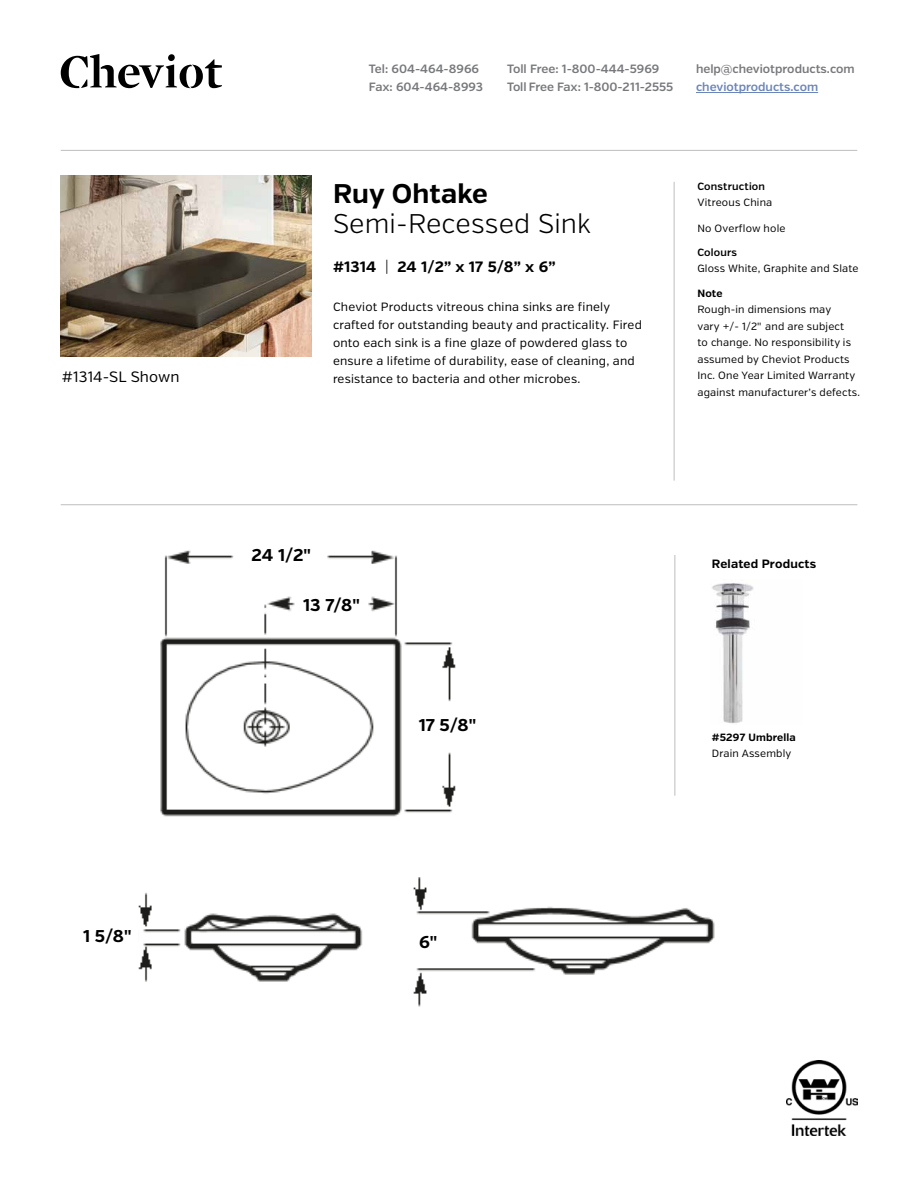
<style>
.page{position:relative;width:918px;height:1188px;background:#fff}
.page>*{position:absolute;margin:0;border:0;box-sizing:border-box;transform-origin:0 0}
.t1{font:300 27px "Verb";letter-spacing:.005em;color:#000}
.t2{font:700 27px "Verb";letter-spacing:.005em;color:#000}
.t3{font:700 17.1px "Verb";color:#000}
.t4{font:700 15px "Verb";letter-spacing:.01em;color:#000}
.t5{font:15px "Verb";letter-spacing:.01em;color:#000}
.t6{font:12px/18px "Verb";letter-spacing:.015em;color:#000}
.t7{font:600 12px/18px "Verb";color:#77787b}
.t8{font:600 12px "Verb";color:#6b85b9}
.t9{font:700 12px "Verb";letter-spacing:.015em;color:#000}
.t10{font:10.5px/16.5px "Verb";letter-spacing:.015em;color:#000}
.t11{font:600 10.5px "Verb";letter-spacing:.015em;color:#000}
.t12{font:700 10.5px "Verb";letter-spacing:.015em;color:#000}
.s1{font-weight:300}
</style>
<div class="page">
<img style="left:787px;top:1061px;width:70px;height:74px">
<img style="left:61px;top:176px;width:251px;height:180px">
<img style="left:160px;top:550px;width:296px;height:267px">
<img style="left:138px;top:892px;width:225px;height:90px">
<img style="left:413px;top:878px;width:302px;height:129px">
<div style="left:398px;top:918px;width:61px;height:46px;background:#fff"></div>
<div style="left:410px;top:703px;width:76px;height:43px;background:#fff"></div>
<img style="left:712px;top:583px;width:42px;height:141px">
<hr style="left:674px;top:555px;width:1px;height:241px;background:#bcbec0">
<hr style="left:61px;top:150px;width:796px;height:1px;background:#bcbec0">
<hr style="left:61px;top:504px;width:796px;height:1px;background:#bcbec0">
<hr style="left:674px;top:182px;width:1px;height:299px;background:#bcbec0">
<svg style="left:61px;top:54px;width:161px;height:34px"></svg>
<hr style="left:696px;top:92px;width:122px;height:1px;background:#6b85b9">
<p class="t7" style="left:369px;top:60px;width:116px">Tel: 604-464-8966<br>Fax: 604-464-8993</p>
<p class="t7" style="left:507px;top:60px;width:168px">Toll Free: 1-800-444-5969<br>Toll Free Fax: 1-800-211-2555</p>
<p class="t7" style="left:696px;top:60px;width:160px">help@cheviotproducts.com</p>
<p class="t8" style="left:696px;top:80px;width:124px">cheviotproducts.com</p>
<h1 class="t2" style="left:333px;top:178px;width:157px">Ruy Ohtake</h1>
<h1 class="t1" style="left:333px;top:208px;width:260px">Semi-Recessed Sink</h1>
<h3 class="t4" style="left:333px;top:258px;width:224px">#1314 <span class="s1">|</span> 24 1/2” x 17 5/8” x 6”</h3>
<p class="t6" style="left:333px;top:298px;width:310px">Cheviot Products vitreous china sinks are finely crafted for outstanding beauty and practicality. Fired onto each sink is a fine glaze of powdered glass to ensure a lifetime of durability, ease of cleaning, and</p>
<h3 class="t5" style="left:62px;top:368px;width:119px">#1314-SL Shown</h3>
<p class="t6" style="left:333px;top:370px;width:249px">resistance to bacteria and other microbes.</p>
<p class="t11" style="left:697px;top:180px;width:69px">Construction</p>
<p class="t10" style="left:697px;top:195px;width:76px">Vitreous China</p>
<p class="t10" style="left:697px;top:220px;width:90px">No Overflow hole</p>
<p class="t11" style="left:697px;top:246px;width:41px">Colours</p>
<p class="t10" style="left:697px;top:261px;width:163px">Gloss White, Graphite and Slate</p>
<p class="t12" style="left:697px;top:287px;width:27px">Note</p>
<p class="t10" style="left:697px;top:302px;width:164px">Rough-in dimensions may<br>vary +/- 1/2" and are subject<br>to change. No responsibility is assumed by Cheviot Products<br>Inc. One Year Limited Warranty against manufacturer’s defects.</p>
<h2 class="t3" style="left:252px;top:545px;width:62px">24 1/2"</h2>
<h2 class="t3" style="left:303px;top:595px;width:59px">13 7/8"</h2>
<h2 class="t3" style="left:419px;top:715px;width:60px">17 5/8"</h2>
<p class="t9" style="left:712px;top:557px;width:106px">Related Products</p>
<p class="t12" style="left:712px;top:731px;width:86px">#5297 Umbrella</p>
<p class="t10" style="left:712px;top:745px;width:81px">Drain Assembly</p>
<h2 class="t3" style="left:83px;top:925px;width:51px">1 5/8"</h2>
<h2 class="t3" style="left:419px;top:931px;width:21px">6"</h2>
</div>
